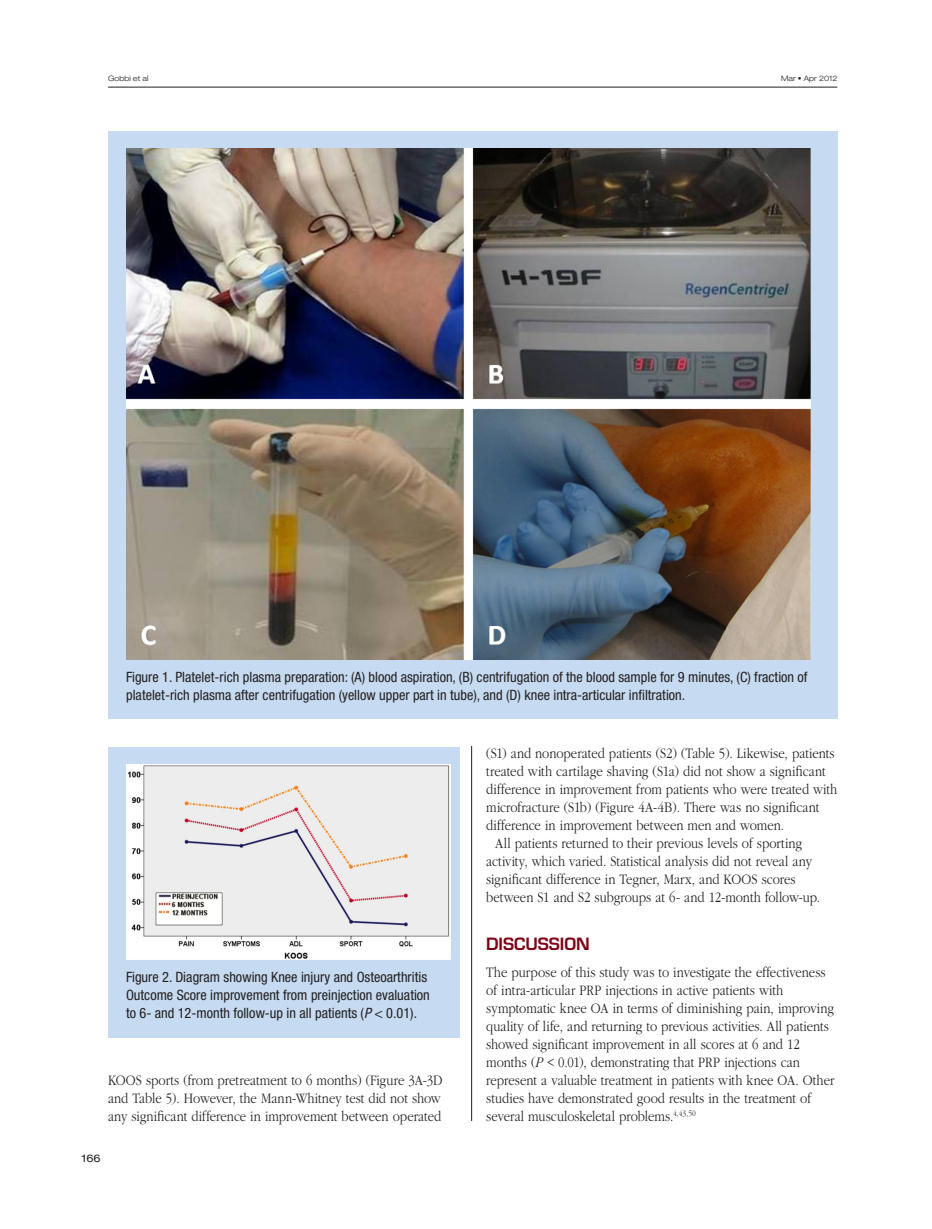
<style>
.page{position:relative;width:932px;height:1229px;background:#fff}
.page>*{position:absolute;margin:0;border:0;box-sizing:border-box;transform-origin:0 0}
.t1{font:600 16.5px "Eurostile";letter-spacing:-.005em;color:#7d0216}
.t2{font:300 15px/18px "Garamond";color:#231f20;text-align:justify;scale:.85 1}
.t3{font:condensed 14.25px/18px "Helvetica Neue";color:#231f20}
.t4{font:expanded 10.5px "Helvetica Neue";color:#231f20}
.t5{font:300 expanded 7.5px "Helvetica Neue";color:#231f20}
.s1{font-style:italic}
</style>
<div class="page">
<hr style="left:108px;top:87px;width:729px;height:1px;background:#231f20">
<hr style="left:471px;top:746px;width:1px;height:374px;background:#231f20">
<div style="left:108px;top:130px;width:729px;height:588px;background:#c6dbf1"></div>
<img style="left:126px;top:148px;width:684px;height:511px">
<div style="left:108px;top:747px;width:351px;height:290px;background:#c6dbf1"></div>
<img style="left:126px;top:765px;width:324px;height:194px">
<p class="t5" style="left:108px;top:74px;width:42px">Gobbi et al</p>
<p class="t5" style="left:781px;top:74px;width:58px">Mar • Apr 2012</p>
<p class="t3" style="left:126px;top:667px;width:683px">Figure 1. Platelet-rich plasma preparation: (A) blood aspiration, (B) centrifugation of the blood sample for 9 minutes, (C) fraction of platelet-rich plasma after centrifugation (yellow upper part in tube), and (D) knee intra-articular infiltration.</p>
<p class="t3" style="left:126px;top:967px;width:305px">Figure 2. Diagram showing Knee injury and Osteoarthritis<br>Outcome Score improvement from preinjection evaluation to 6- and 12-month follow-up in all patients (<span class="s1">P</span> &lt; 0.01).</p>
<p class="t2" style="left:108px;top:1071px;width:395px">KOOS sports (from pretreatment to 6 months) (Figure 3A-3D and Table 5). However, the Mann-Whitney test did not show any significant difference in improvement between operated</p>
<p class="t4" style="left:82px;top:1151px;width:20px">166</p>
<p class="t2" style="left:486px;top:744px;width:411px">(S1) and nonoperated patients (S2) (Table 5). Likewise, patients</p>
<p class="t2" style="left:486px;top:762px;width:401px">treated with cartilage shaving (S1a) did not show a significant</p>
<p class="t2" style="left:486px;top:780px;width:414px">difference in improvement from patients who were treated with</p>
<p class="t2" style="left:486px;top:798px;width:393px">microfracture (S1b) (Figure 4A-4B). There was no significant</p>
<p class="t2" style="left:486px;top:816px;width:352px">difference in improvement between men and women.</p>
<p class="t2" style="left:495px;top:834px;width:362px">All patients returned to their previous levels of sporting</p>
<p class="t2" style="left:486px;top:852px;width:385px">activity, which varied. Statistical analysis did not reveal any</p>
<p class="t2" style="left:486px;top:870px;width:365px">significant difference in Tegner, Marx, and KOOS scores</p>
<p class="t2" style="left:486px;top:888px;width:394px">between S1 and S2 subgroups at 6- and 12-month follow-up.</p>
<p class="t1" style="left:486px;top:933px;width:105px">DISCUSSION</p>
<p class="t2" style="left:486px;top:963px;width:411px;text-align:left">The purpose of this study was to investigate the effectiveness of intra-articular PRP injections in active patients with symptomatic knee OA in terms of diminishing pain, improving quality of life, and returning to previous activities. All patients showed significant improvement in all scores at 6 and 12 months (<span class="s1">P</span> &lt; 0.01), demonstrating that PRP injections can represent a valuable treatment in patients with knee OA. Other studies have demonstrated good results in the treatment of several musculoskeletal problems.<sup>4,43,50</sup></p>
</div>
